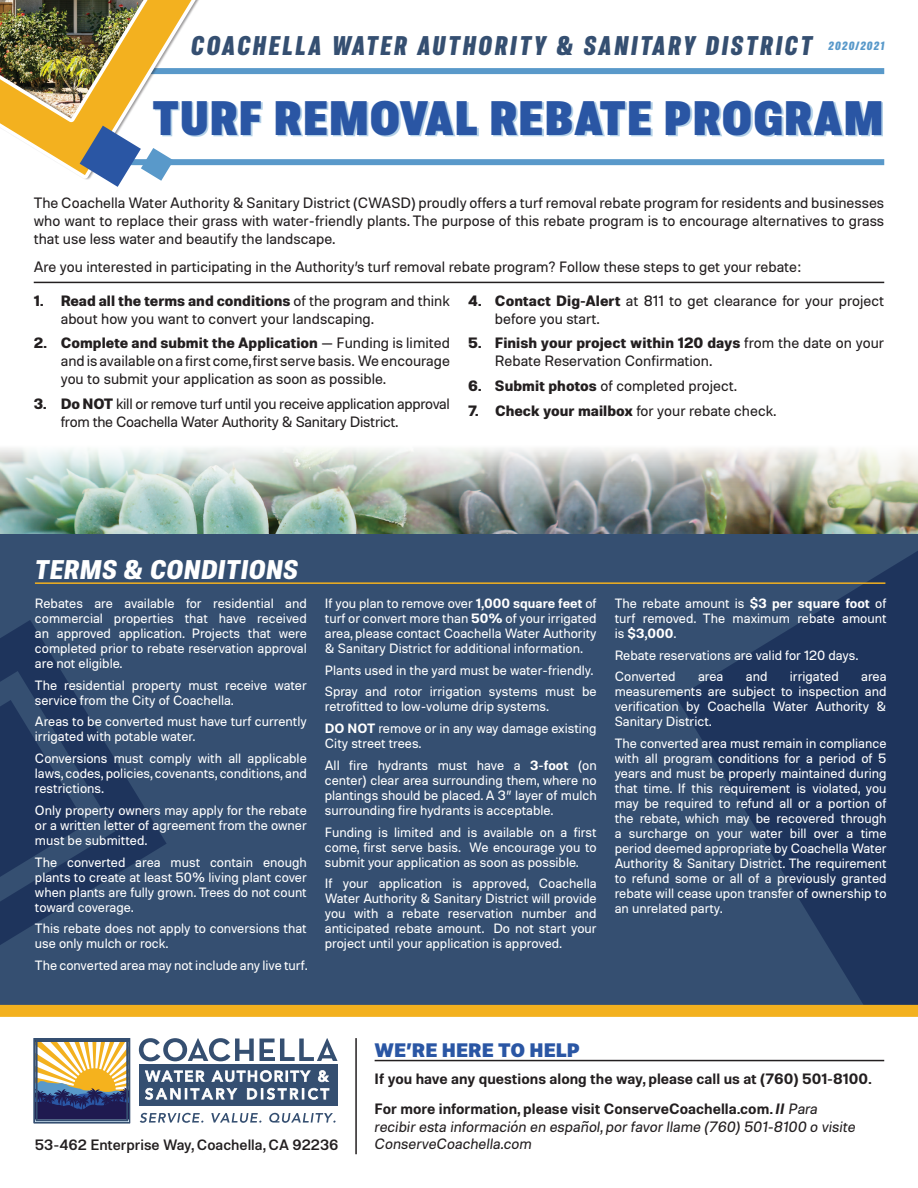
<style>
.page{position:relative;width:918px;height:1188px;background:#fff}
.page>*{position:absolute;margin:0;border:0;box-sizing:border-box;transform-origin:0 0}
.t1{font:800 semi-condensed 48.3px "Molde";letter-spacing:.02em;color:#2a56a4}
.t2{font:italic 800 condensed 27px "Molde";letter-spacing:.1em;color:#354f71}
.t3{font:italic 900 semi-condensed 27px "Molde";letter-spacing:.02em;color:#fff}
.t4{font:900 19.5px "Molde";color:#2a56a4}
.t5{font:15px/18px "Molde";color:#231f20}
.t6{font:600 15px/30.8px "Molde";color:#231f20}
.t7{font:15px/18px "Molde";letter-spacing:-.02em;color:#231f20}
.t8{font:italic 15px/17.2px "Molde";color:#231f20}
.t9{font:500 15px "Molde";color:#231f20}
.t10{font:13.5px/15px "Molde";color:#fff;text-align:justify}
.t11{font:italic 800 condensed 12px "Molde";letter-spacing:.1em;color:#5999ca}
.s1{font-weight:700}
.s2{font-weight:600}
.s3{font-weight:400;font-style:italic}
</style>
<div class="page">
<div style="left:0;top:534px;width:918px;height:477px;background:#354f71"></div>
<svg style="left:0;top:620px;width:167px;height:325px"></svg>
<svg style="left:0;top:700px;width:86px;height:200px"></svg>
<svg style="left:677px;top:551px;width:241px;height:454px;fill:#1e345c"></svg>
<img style="left:0;top:448px;width:918px;height:86px">
<svg style="left:34px;top:1038px;width:96px;height:85px"></svg>
<svg style="left:140px;top:1113px;width:63px;height:10px"></svg>
<svg style="left:211px;top:1113px;width:51px;height:10px"></svg>
<svg style="left:269px;top:1113px;width:67px;height:10px"></svg>
<svg style="left:139px;top:1038px;width:115px;height:23px"></svg>
<svg style="left:260px;top:1038px;width:78px;height:23px"></svg>
<div style="left:139px;top:1065px;width:198px;height:41px;background:#354f71"></div>
<svg style="left:145px;top:1070px;width:60px;height:12px"></svg>
<svg style="left:211px;top:1070px;width:100px;height:12px"></svg>
<svg style="left:318px;top:1070px;width:11px;height:12px"></svg>
<svg style="left:145px;top:1088px;width:93px;height:12px"></svg>
<svg style="left:247px;top:1088px;width:82px;height:12px"></svg>
<div style="left:0;top:1005px;width:918px;height:12px;background:#f3b11f"></div>
<div style="left:155px;top:102px;width:728px;height:35px;background:#5999ca;opacity:.45"></div>
<div style="left:111px;top:68px;width:773px;height:6px;background:#5999ca"></div>
<div style="left:71px;top:159px;width:813px;height:6px;background:#5999ca"></div>
<img style="left:0;top:0;width:208px;height:187px">
<hr style="left:34px;top:282px;width:850px;height:1px;background:#231f20">
<hr style="left:355px;top:1038px;width:2px;height:116px;background:#231f20">
<hr style="left:375px;top:1060px;width:509px;height:1px;background:#231f20">
<hr style="left:35px;top:582px;width:850px;height:2px;background:#f3b11f">
<h2 class="t2" style="left:191px;top:29px;width:623px">COACHELLA WATER AUTHORITY &amp; SANITARY DISTRICT</h2>
<p class="t11" style="left:829px;top:39px;width:57px">2020/2021</p>
<h1 class="t1" style="left:153px;top:86px;width:732px">TURF REMOVAL REBATE PROGRAM</h1>
<p class="t5" style="left:34px;top:193px;width:852px;text-align:justify">The Coachella Water Authority &amp; Sanitary District (CWASD) proudly offers a turf removal rebate program for residents and businesses who want to replace their grass with water-friendly plants. The purpose of this rebate program is to encourage alternatives to grass that use less water and beautify the landscape.</p>
<p class="t5" style="left:34px;top:257px;width:770px">Are you interested in participating in the Authority’s turf removal rebate program? Follow these steps to get your rebate:</p>
<p class="t5" style="left:61px;top:291px;width:391px;text-indent:-27px"><span class="s1">1. Read all the terms and conditions</span> of the program and think about how you want to convert your landscaping.</p>
<p class="t5" style="left:61px;top:333px;width:391px;text-align:justify;text-indent:-27px"><span class="s1">2. Complete and submit the Application</span> — Funding is limited and is available on a first come, first serve basis. We encourage you to submit your application as soon as possible.</p>
<p class="t7" style="left:61px;top:394px;width:391px;text-indent:-27px"><span class="s1">3. Do NOT</span> kill or remove turf until you receive application approval from the Coachella Water Authority &amp; Sanitary District.</p>
<p class="t5" style="left:495px;top:291px;width:391px;text-indent:-27px"><span class="s1">4. Contact Dig-Alert</span> at 811 to get clearance for your project before you start.</p>
<p class="t5" style="left:495px;top:333px;width:391px;text-indent:-27px"><span class="s1">5. Finish your project within 120 days</span> from the date on your<br>Rebate Reservation Confirmation.</p>
<p class="t5" style="left:468px;top:376px;width:270px"><span class="s1">6. Submit photos</span> of completed project.</p>
<p class="t5" style="left:468px;top:401px;width:310px"><span class="s1">7. Check your mailbox</span> for your rebate check.</p>
<h2 class="t3" style="left:35px;top:552px;width:265px">TERMS &amp; CONDITIONS</h2>
<p class="t10" style="left:35px;top:595px;width:273px">Rebates are available for residential and commercial properties that have received an approved application. Projects that were completed prior to rebate reservation approval are not eligible.</p>
<p class="t10" style="left:35px;top:677px;width:273px">The residential property must receive water service from the City of Coachella.</p>
<p class="t10" style="left:35px;top:714px;width:273px">Areas to be converted must have turf currently irrigated with potable water.</p>
<p class="t10" style="left:35px;top:750px;width:273px">Conversions must comply with all applicable laws, codes, policies, covenants, conditions, and restrictions.</p>
<p class="t10" style="left:35px;top:802px;width:273px">Only property owners may apply for the rebate or a written letter of agreement from the owner must be submitted.</p>
<p class="t10" style="left:35px;top:854px;width:273px">The converted area must contain enough plants to create at least 50% living plant cover when plants are fully grown. Trees do not count toward coverage.</p>
<p class="t10" style="left:35px;top:921px;width:273px">This rebate does not apply to conversions that use only mulch or rock.</p>
<p class="t10" style="left:35px;top:957px;width:274px">The converted area may not include any live turf.</p>
<p class="t10" style="left:325px;top:595px;width:273px">If you plan to remove over <span class="s2">1,000 square feet</span> of turf or convert more than <span class="s2">50%</span> of your irrigated area, please contact Coachella Water Authority &amp; Sanitary District for additional information.</p>
<p class="t10" style="left:325px;top:658px;width:273px;line-height:21.8px">Plants used in the yard must be water-friendly.<br>Spray and rotor irrigation systems must be</p>
<p class="t10" style="left:325px;top:695px;width:273px;line-height:21.8px">retrofitted to low-volume drip systems.<br><span class="s2">DO NOT</span> remove or in any way damage existing</p>
<p class="t10" style="left:325px;top:732px;width:273px;line-height:21.8px">City street trees.<br>All fire hydrants must have a <span class="s2">3-foot</span> (on</p>
<p class="t10" style="left:325px;top:772px;width:273px">center) clear area surrounding them, where no plantings should be placed. A 3” layer of mulch surrounding fire hydrants is acceptable.</p>
<p class="t10" style="left:325px;top:824px;width:273px">Funding is limited and is available on a first come, first serve basis. We encourage you to submit your application as soon as possible.</p>
<p class="t10" style="left:325px;top:876px;width:273px">If your application is approved, Coachella Water Authority &amp; Sanitary District will provide you with a rebate reservation number and anticipated rebate amount. Do not start your project until your application is approved.</p>
<p class="t10" style="left:615px;top:595px;width:273px">The rebate amount is <span class="s2">$3 per square foot</span> of turf removed. The maximum rebate amount is <span class="s2">$3,000</span>.</p>
<p class="t10" style="left:615px;top:643px;width:245px;line-height:21.8px">Rebate reservations are valid for 120 days.<br>Converted</p>
<p class="t10" style="left:698px;top:669px;width:27px">area</p>
<p class="t10" style="left:746px;top:669px;width:23px">and</p>
<p class="t10" style="left:790px;top:669px;width:50px">irrigated</p>
<p class="t10" style="left:615px;top:669px;width:273px;text-indent:246px">area measurements are subject to inspection and verification by Coachella Water Authority &amp; Sanitary District.</p>
<p class="t10" style="left:615px;top:735px;width:273px">The converted area must remain in compliance with all program conditions for a period of 5 years and must be properly maintained during that time. If this requirement is violated, you may be required to refund all or a portion of the rebate, which may be recovered through a surcharge on your water bill over a time period deemed appropriate by Coachella Water Authority &amp; Sanitary District. The requirement to refund some or all of a previously granted rebate will cease upon transfer of ownership to an unrelated party.</p>
<p class="t9" style="left:35px;top:1135px;width:305px">53-462 Enterprise Way, Coachella, CA 92236</p>
<h3 class="t4" style="left:375px;top:1037px;width:207px">WE’RE HERE TO HELP</h3>
<p class="t6" style="left:375px;top:1062px;width:499px">If you have any questions along the way, please call us at (760) 501-8100.<br>For more information, please visit ConserveCoachella.com. // <span class="s3">Para</span></p>
<p class="t8" style="left:375px;top:1117px;width:483px">recibir esta información en español, por favor llame (760) 501-8100 o visite<br>ConserveCoachella.com</p>
</div>
